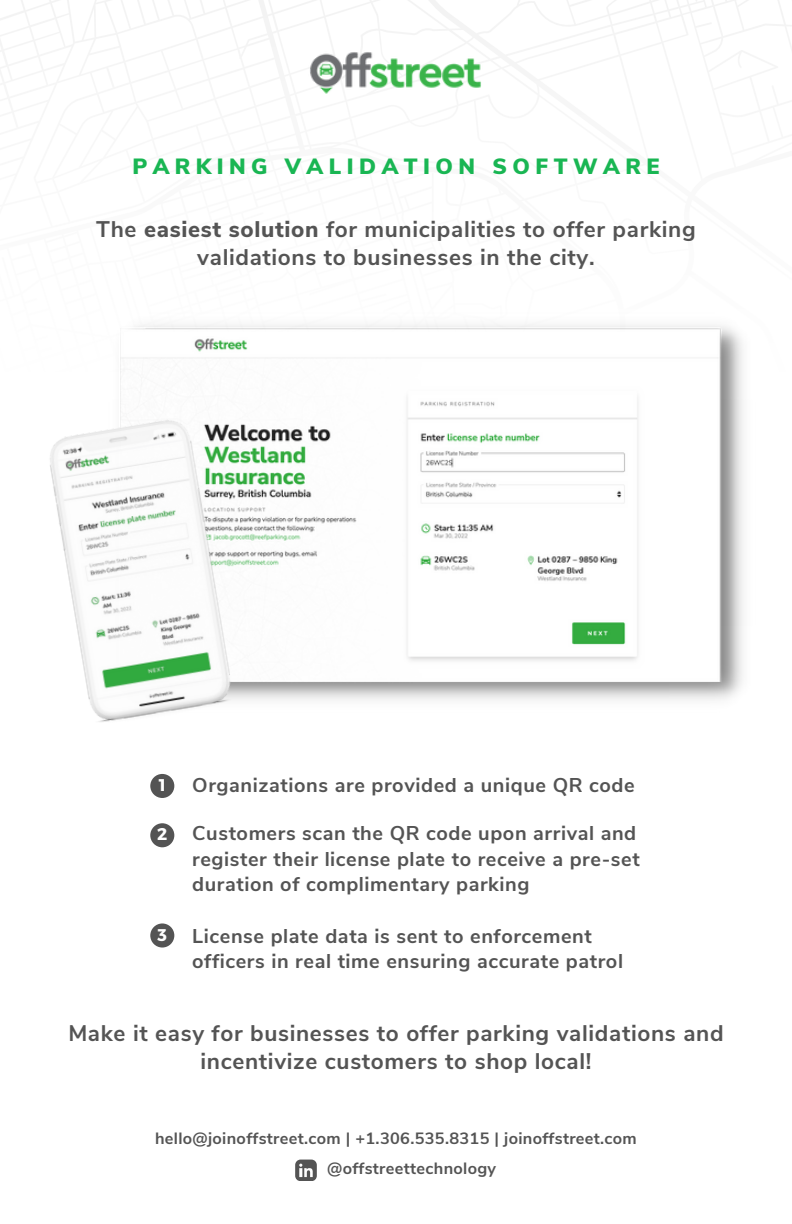
<style>
.page{position:relative;width:792px;height:1224px;background:#fff}
.page>*{position:absolute;margin:0;border:0;box-sizing:border-box;transform-origin:0 0}
.t1{font:700 22.6px/28.4px "Nunito Sans";letter-spacing:.03em;color:#545454;text-align:center}
.t2{font:900 22px "Nunito Sans";letter-spacing:.25em;color:#19b653}
.t3{font:700 20px/25.6px "Nunito Sans";letter-spacing:.03em;color:#545454}
.t4{font:700 17px "Montserrat";color:#fff}
.t5{font:700 16.4px "Nunito Sans";letter-spacing:.02em;color:#545454}
.s1{font-weight:800}
</style>
<div class="page">
<div style="left:150px;top:774px;width:24px;height:24px;background:#545454;border-radius:50%"></div>
<div style="left:150px;top:823px;width:24px;height:24px;background:#545454;border-radius:50%"></div>
<div style="left:150px;top:923px;width:24px;height:25px;background:#545454;border-radius:50%"></div>
<img style="left:310px;top:52px;width:171px;height:42px">
<svg style="left:295px;top:1160px;width:21px;height:21px"></svg>
<img style="left:120px;top:324px;width:623px;height:376px">
<img style="left:50px;top:415px;width:196px;height:307px">
<p class="t2" style="left:132px;top:152px;width:529px">PARKING VALIDATION SOFTWARE</p>
<p class="t1" style="left:96px;top:215px;width:601px">The <span class="s1">easiest solution</span> for municipalities to offer parking validations to businesses in the city.</p>
<p class="t4" style="left:159px;top:774px;width:8px">1</p>
<p class="t4" style="left:157px;top:823px;width:12px">2</p>
<p class="t4" style="left:158px;top:924px;width:11px">3</p>
<p class="t3" style="left:192px;top:772px;width:444px">Organizations are provided a unique QR code</p>
<p class="t3" style="left:192px;top:821px;width:449px">Customers scan the QR code upon arrival and register their license plate to receive a pre-set duration of complimentary parking</p>
<p class="t3" style="left:192px;top:924px;width:432px;line-height:24.8px">License plate data is sent to enforcement officers in real time ensuring accurate patrol</p>
<p class="t1" style="left:68px;top:1019px;width:657px">Make it easy for businesses to offer parking validations and incentivize customers to shop local!</p>
<p class="t5" style="left:155px;top:1127px;width:483px">hello@joinoffstreet.com | +1.306.535.8315 | joinoffstreet.com</p>
<p class="t5" style="left:327px;top:1158px;width:171px">@offstreettechnology</p>
</div>
